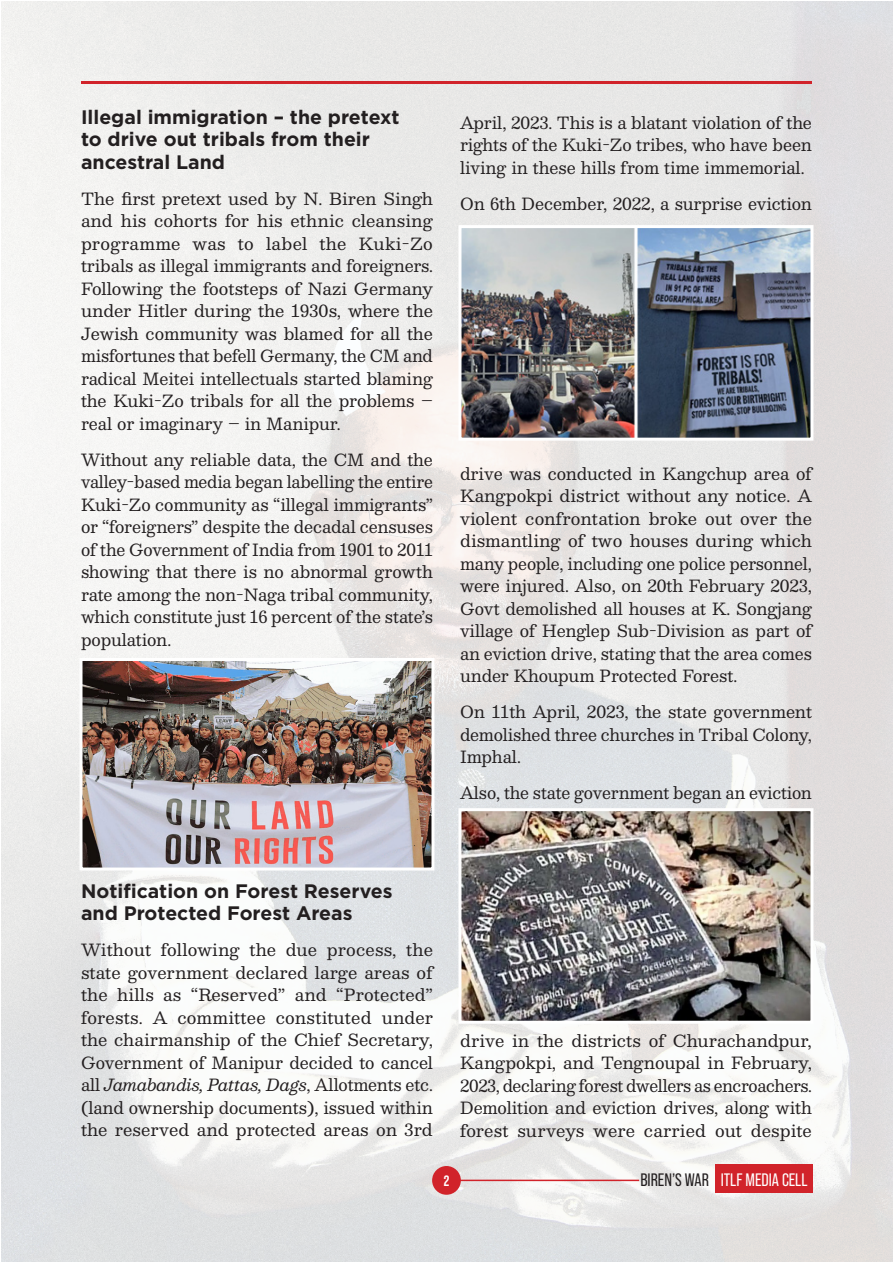
<style>
.page{position:relative;width:893px;height:1263px;background:#fff}
.page>*{position:absolute;margin:0;border:0;box-sizing:border-box;transform-origin:0 0}
.Heading{font:700 19.5px/22.5px "Gotham";color:#231f20}
.t1{font:18px "Bebas Neue Pro";color:#fff}
.Body_Left{font:16.5px/22.5px "Besley";color:#231f20;text-align:justify}
.t2{font:700 15px "Bebas Neue Pro";color:#fff}
.s1{font-style:italic}
.s2{color:#231f20}
</style>
<div class="page">
<img style="left:1px;top:1px;width:892px;height:1260px">
<div style="left:432px;top:1166px;width:29px;height:29px;background:#d1232a;border-radius:50%"></div>
<hr style="left:452px;top:1179px;width:187px;height:2px;background:#d1232a">
<div style="left:715px;top:1164px;width:98px;height:29px;background:#d1232a"></div>
<hr style="left:81px;top:81px;width:731px;height:3px;background:#d1232a">
<img style="left:84px;top:662px;width:346px;height:204px">
<div style="left:80px;top:658px;width:354px;height:212px;border:3px solid #fff"></div>
<img style="left:462px;top:229px;width:347px;height:208px">
<div style="left:458px;top:225px;width:355px;height:216px;border:3px solid #fff"></div>
<img style="left:462px;top:812px;width:347px;height:208px">
<div style="left:458px;top:808px;width:355px;height:216px;border:3px solid #fff"></div>
<p class="Heading" style="left:81px;top:105px;width:320px">Illegal immigration – the pretext to drive out tribals from their ancestral Land</p>
<p class="Body_Left" style="left:81px;top:187px;width:353px">The first pretext used by N. Biren Singh and his cohorts for his ethnic cleansing programme was to label the Kuki-Zo tribals as illegal immigrants and foreigners.<br>Following the footsteps of Nazi Germany under Hitler during the 1930s, where the Jewish community was blamed for all the misfortunes that befell Germany, the CM and radical Meitei intellectuals started blaming the Kuki-Zo tribals for all the problems – real or imaginary – in Manipur.</p>
<p class="Body_Left" style="left:81px;top:448px;width:354px">Without any reliable data, the CM and the valley-based media began labelling the entire Kuki-Zo community as “illegal immigrants” or “foreigners” despite the decadal censuses of the Government of India from 1901 to 2011 showing that there is no abnormal growth rate among the non-Naga tribal community, which constitute just 16 percent of the state’s population.</p>
<p class="Body_Left" style="left:460px;top:111px;width:353px">April, 2023. This is a blatant violation of the rights of the Kuki-Zo tribes, who have been living in these hills from time immemorial.</p>
<p class="Body_Left" style="left:460px;top:192px;width:353px">On 6th December, 2022, a surprise eviction</p>
<p class="Body_Left" style="left:460px;top:462px;width:354px">drive was conducted in Kangchup area of Kangpokpi district without any notice. A violent confrontation broke out over the dismantling of two houses during which many people, including one police personnel, were injured. Also, on 20th February 2023, Govt demolished all houses at K. Songjang village of Henglep Sub-Division as part of an eviction drive, stating that the area comes under Khoupum Protected Forest.</p>
<p class="Body_Left" style="left:460px;top:701px;width:353px">On 11th April, 2023, the state government demolished three churches in Tribal Colony, Imphal.</p>
<p class="Body_Left" style="left:460px;top:782px;width:353px">Also, the state government began an eviction</p>
<p class="Heading" style="left:81px;top:879px;width:313px">Notification on Forest Reserves and Protected Forest Areas</p>
<p class="Body_Left" style="left:81px;top:939px;width:353px">Without following the due process, the state government declared large areas of the hills as “Reserved” and “Protected” forests. A committee constituted under the chairmanship of the Chief Secretary, Government of Manipur decided to cancel all <span class="s1">Jamabandis, Pattas, Dags</span>, Allotments etc. (land ownership documents), issued within the reserved and protected areas on 3rd</p>
<p class="Body_Left" style="left:460px;top:1029px;width:354px">drive in the districts of Churachandpur, Kangpokpi, and Tengnoupal in February, 2023, declaring forest dwellers as encroachers.<br>Demolition and eviction drives, along with forest surveys were carried out despite</p>
<p class="t2" style="left:444px;top:1172px;width:7px">2</p>
<p class="t1" style="left:640px;top:1170px;width:169px"><span class="s2">BIREN’S WAR</span> ITLF MEDIA CELL</p>
</div>
